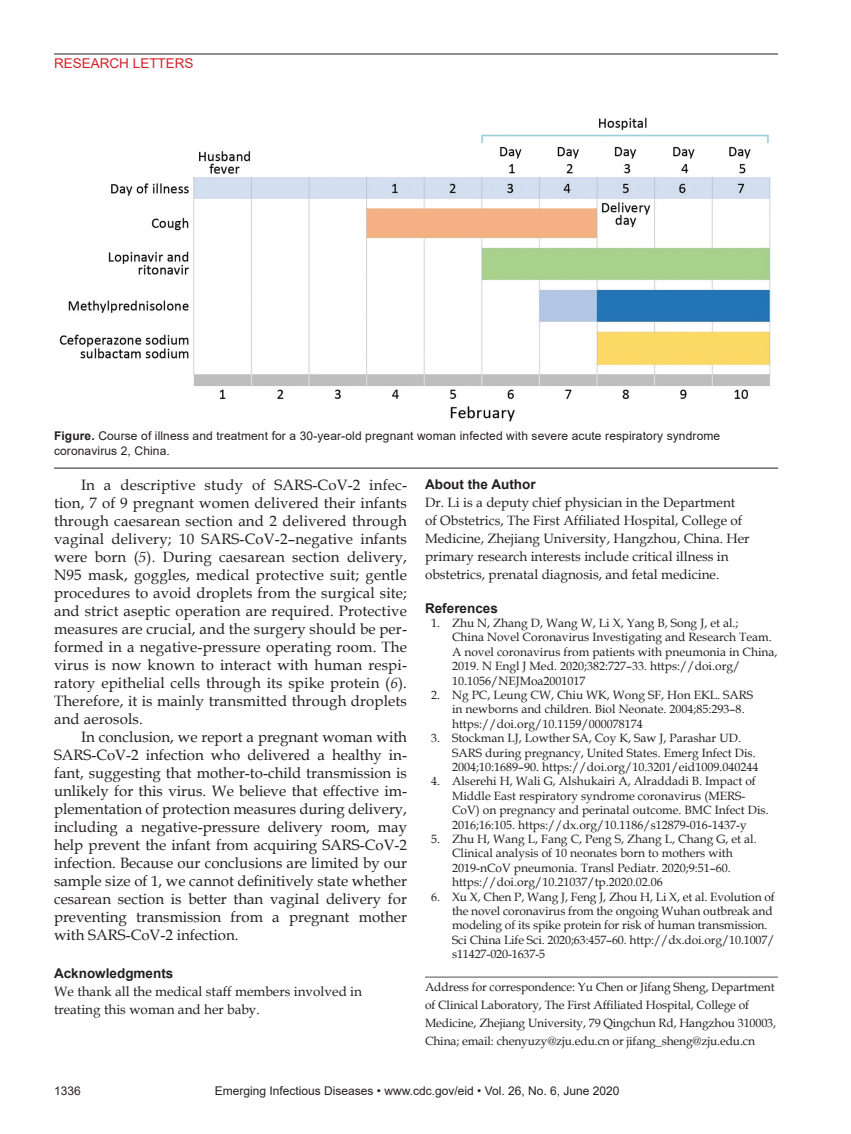
<style>
.page{position:relative;width:851px;height:1134px;background:#fff}
.page>*{position:absolute;margin:0;border:0;box-sizing:border-box;transform-origin:0 0}
.Body_Text{font:15px/18px "Book Antiqua";letter-spacing:.005em;color:#231f20;text-align:justify}
.Bio{font:13.5px/18px "Book Antiqua";color:#231f20}
.Acknowledgment{font:13.5px/18px "Book Antiqua";color:#231f20}
.Acknowledgment_Head{font:700 13.5px "Arial";color:#231f20}
.t1{font:13.5px "Arial";color:#d1232a}
.Ref_Title{font:700 13.5px "Arial";color:#231f20}
.References{font:12px/14.4px "Book Antiqua";color:#231f20}
.Correspondence{font:12px/18px "Book Antiqua";letter-spacing:-.01em;color:#231f20}
.Figure_Legend{font:12px/15px "Arial";letter-spacing:.01em;color:#231f20}
.s1{font-weight:700}
.s2{font-style:italic}
</style>
<div class="page">
<hr style="left:54px;top:54px;width:724px;height:1px;background:#231f20">
<hr style="left:425px;top:977px;width:353px;height:1px;background:#636366">
<hr style="left:54px;top:468px;width:724px;height:1px;background:#231f20">
<img style="left:59px;top:117px;width:712px;height:305px">
<p class="t1" style="left:54px;top:54px;width:141px">RESEARCH LETTERS</p>
<p class="Figure_Legend" style="left:54px;top:428px;width:667px"><span class="s1">Figure.</span> Course of illness and treatment for a 30-year-old pregnant woman infected with severe acute respiratory syndrome coronavirus 2, China.</p>
<p class="Body_Text" style="left:54px;top:475px;width:354px;text-indent:27px">In a descriptive study of SARS-CoV-2 infec&shy;tion, 7 of 9 pregnant women delivered their infants through caesarean section and 2 delivered through vaginal delivery; 10 SARS-CoV-2–negative infants were born (<span class="s2">5</span>). During caesarean section delivery, N95 mask, goggles, medical protective suit; gentle procedures to avoid droplets from the surgical site; and strict aseptic operation are required. Protective measures are crucial, and the surgery should be per&shy;formed in a negative-pressure operating room. The virus is now known to interact with human respi&shy;ratory epithelial cells through its spike protein (<span class="s2">6</span>).<br>Therefore, it is mainly transmitted through droplets and aerosols.</p>
<p class="Body_Text" style="left:54px;top:727px;width:354px;text-indent:27px">In conclusion, we report a pregnant woman with SARS-CoV-2 infection who delivered a healthy in&shy;fant, suggesting that mother-to-child transmission is unlikely for this virus. We believe that effective im&shy;plementation of protection measures during delivery, including a negative-pressure delivery room, may help prevent the infant from acquiring SARS-CoV-2 infection. Because our conclusions are limited by our sample size of 1, we cannot definitively state whether cesarean section is better than vaginal delivery for preventing transmission from a pregnant mother with SARS-CoV-2 infection.</p>
<p class="Acknowledgment_Head" style="left:54px;top:964px;width:121px">Acknowledgments</p>
<p class="Acknowledgment" style="left:54px;top:982px;width:309px">We thank all the medical staff members involved in treating this woman and her baby.</p>
<p class="Acknowledgment_Head" style="left:425px;top:475px;width:112px">About the Author</p>
<p class="Bio" style="left:425px;top:493px;width:326px">Dr. Li is a deputy chief physician in the Department of Obstetrics, The First Affiliated Hospital, College of Medicine, Zhejiang University, Hangzhou, China. Her primary research interests include critical illness in obstetrics, prenatal diagnosis, and fetal medicine.</p>
<p class="Ref_Title" style="left:425px;top:598px;width:74px">References</p>
<p class="References" style="left:452px;top:615px;width:327px;text-indent:-21px">1. Zhu N, Zhang D, Wang W, Li X, Yang B, Song J, et al.;<br>China Novel Coronavirus Investigating and Research Team.<br>A novel coronavirus from patients with pneumonia in China, 2019. N Engl J Med. 2020;382:727–33. https://doi.org/ 10.1056/NEJMoa2001017</p>
<p class="References" style="left:452px;top:687px;width:302px;text-indent:-21px">2. Ng PC, Leung CW, Chiu WK, Wong SF, Hon EKL. SARS in newborns and children. Biol Neonate. 2004;85:293–8. https://doi.org/10.1159/000078174</p>
<p class="References" style="left:452px;top:731px;width:308px;text-indent:-21px">3. Stockman LJ, Lowther SA, Coy K, Saw J, Parashar UD.<br>SARS during pregnancy, United States. Emerg Infect Dis.<br>2004;10:1689–90. https://doi.org/10.3201/eid1009.040244</p>
<p class="References" style="left:452px;top:774px;width:318px;text-indent:-21px">4. Alserehi H, Wali G, Alshukairi A, Alraddadi B. Impact of Middle East respiratory syndrome coronavirus (MERS-CoV) on pregnancy and perinatal outcome. BMC Infect Dis.<br>2016;16:105. https://dx.org/10.1186/s12879-016-1437-y</p>
<p class="References" style="left:452px;top:831px;width:306px;text-indent:-21px">5. Zhu H, Wang L, Fang C, Peng S, Zhang L, Chang G, et al.<br>Clinical analysis of 10 neonates born to mothers with 2019-nCoV pneumonia. Transl Pediatr. 2020;9:51–60. https://doi.org/10.21037/tp.2020.02.06</p>
<p class="References" style="left:452px;top:889px;width:324px;text-indent:-21px">6. Xu X, Chen P, Wang J, Feng J, Zhou H, Li X, et al. Evolution of the novel coronavirus from the ongoing Wuhan outbreak and modeling of its spike protein for risk of human transmission.<br>Sci China Life Sci. 2020;63:457–60. http://dx.doi.org/10.1007/ s11427-020-1637-5</p>
<p class="Correspondence" style="left:425px;top:978px;width:352px">Address for correspondence: Yu Chen or Jifang Sheng, Department of Clinical Laboratory, The First Affiliated Hospital, College of Medicine, Zhejiang University, 79 Qingchun Rd, Hangzhou 310003, China; email: chenyuzy@zju.edu.cn or jifang_sheng@zju.edu.cn</p>
<p class="Figure_Legend" style="left:54px;top:1084px;width:28px">1336</p>
<p class="Figure_Legend" style="left:215px;top:1084px;width:406px">Emerging Infectious Diseases • www.cdc.gov/eid • Vol. 26, No. 6, June 2020</p>
</div>
